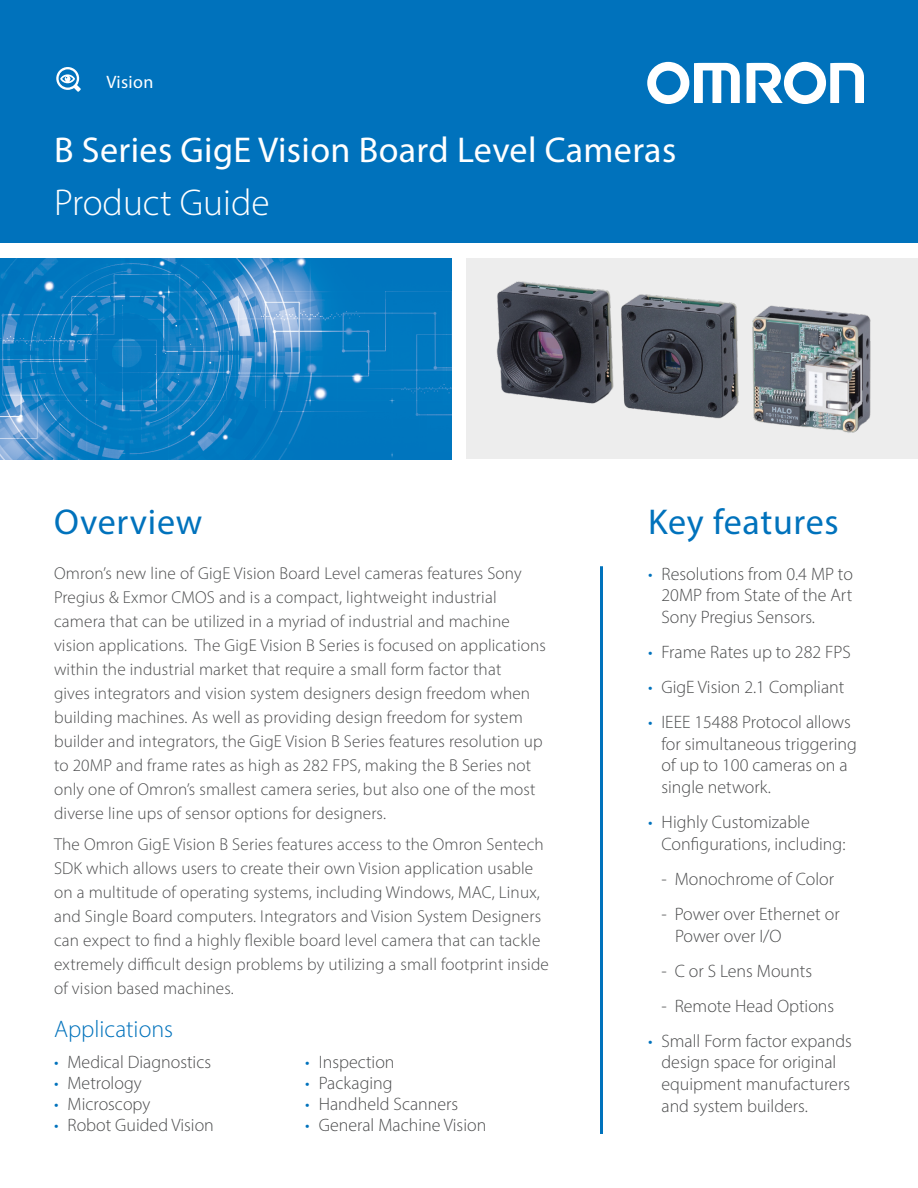
<style>
.page{position:relative;width:918px;height:1188px;background:#fff}
.page>*{position:absolute;margin:0;border:0;box-sizing:border-box;transform-origin:0 0}
.t1{font:300 37.5px "Myriad Pro";color:#fff}
.t2{font:36px "Myriad Pro";letter-spacing:.01em;color:#fff}
.t3{font:36px "Myriad Pro";letter-spacing:.02em;color:#0072bc}
.t4{font:300 24px "Myriad Pro";color:#0072bc}
.t5{font:300 18px/21.6px "Myriad Pro";color:#4b4c4d}
.t6{font:18px "Myriad Pro";letter-spacing:.02em;color:#fff}
.t7{font:300 17.25px/24px "Myriad Pro";letter-spacing:.01em;color:#4b4c4d}
.s1{color:#0072bc}
</style>
<div class="page">
<div style="left:0;top:0;width:918px;height:243px;background:#0072bc"></div>
<img style="left:0;top:259px;width:452px;height:200px">
<div style="left:466px;top:259px;width:452px;height:200px;background:#ededed"></div>
<hr style="left:600px;top:566px;width:3px;height:568px;background:#0072bc">
<svg style="left:647px;top:62px;width:93px;height:42px"></svg>
<svg style="left:747px;top:62px;width:117px;height:42px"></svg>
<img style="left:496px;top:281px;width:375px;height:152px">
<svg style="left:56px;top:67px;width:25px;height:25px"></svg>
<p class="t6" style="left:106px;top:71px;width:48px">Vision</p>
<h2 class="t2" style="left:54px;top:128px;width:624px">B Series GigE Vision Board Level Cameras</h2>
<h1 class="t1" style="left:54px;top:179px;width:217px">Product Guide</h1>
<h2 class="t3" style="left:54px;top:500px;width:150px">Overview</h2>
<p class="t7" style="left:54px;top:561px;width:494px">Omron’s new line of GigE Vision Board Level cameras features Sony Pregius &amp; Exmor CMOS and is a compact, lightweight industrial camera that can be utilized in a myriad of industrial and machine vision applications. The GigE Vision B Series is focused on applications within the industrial market that require a small form factor that<br>gives integrators and vision system designers design freedom when building machines. As well as providing design freedom for system builder and integrators, the GigE Vision B Series features resolution up to 20MP and frame rates as high as 282 FPS, making the B Series not only one of Omron’s smallest camera series, but also one of the most diverse line ups of sensor options for designers.</p>
<p class="t7" style="left:54px;top:832px;width:496px">The Omron GigE Vision B Series features access to the Omron Sentech SDK which allows users to create their own Vision application usable on a multitude of operating systems, including Windows, MAC, Linux, and Single Board computers. Integrators and Vision System Designers can expect to find a highly flexible board level camera that can tackle extremely difficult design problems by utilizing a small footprint inside of vision based machines.</p>
<h3 class="t4" style="left:54px;top:1014px;width:121px">Applications</h3>
<p class="t5" style="left:54px;top:1051px;width:159px"><span class="s1">•</span> Medical Diagnostics</p>
<p class="t5" style="left:54px;top:1072px;width:89px"><span class="s1">•</span> Metrology</p>
<p class="t5" style="left:54px;top:1093px;width:98px"><span class="s1">•</span> Microscopy</p>
<p class="t5" style="left:54px;top:1114px;width:161px"><span class="s1">•</span> Robot Guided Vision</p>
<p class="t5" style="left:305px;top:1051px;width:91px"><span class="s1">•</span> Inspection</p>
<p class="t5" style="left:305px;top:1072px;width:89px"><span class="s1">•</span> Packaging</p>
<p class="t5" style="left:305px;top:1093px;width:155px"><span class="s1">•</span> Handheld Scanners</p>
<p class="t5" style="left:305px;top:1114px;width:183px"><span class="s1">•</span> General Machine Vision</p>
<h2 class="t3" style="left:648px;top:500px;width:192px">Key features</h2>
<p class="t5" style="left:662px;top:563px;width:193px;text-align:justify;text-indent:-14px"><span class="s1">•</span> Resolutions from 0.4 MP to 20MP from State of the Art Sony Pregius Sensors.</p>
<p class="t5" style="left:648px;top:641px;width:204px"><span class="s1">•</span> Frame Rates up to 282 FPS</p>
<p class="t5" style="left:648px;top:676px;width:198px"><span class="s1">•</span> GigE Vision 2.1 Compliant</p>
<p class="t5" style="left:662px;top:711px;width:197px;text-indent:-14px"><span class="s1">•</span> IEEE 15488 Protocol allows for simultaneous triggering of up to 100 cameras on a single network.</p>
<p class="t5" style="left:662px;top:811px;width:185px;text-indent:-14px"><span class="s1">•</span> Highly Customizable<br>Configurations, including:</p>
<p class="t5" style="left:662px;top:868px;width:174px">- Monochrome of Color</p>
<p class="t5" style="left:675px;top:903px;width:166px;text-indent:-14px">- Power over Ethernet or<br>Power over I/O</p>
<p class="t5" style="left:662px;top:960px;width:152px">- C or S Lens Mounts</p>
<p class="t5" style="left:662px;top:995px;width:174px">- Remote Head Options</p>
<p class="t5" style="left:662px;top:1030px;width:192px;text-indent:-14px"><span class="s1">•</span> Small Form factor expands design space for original equipment manufacturers and system builders.</p>
</div>
